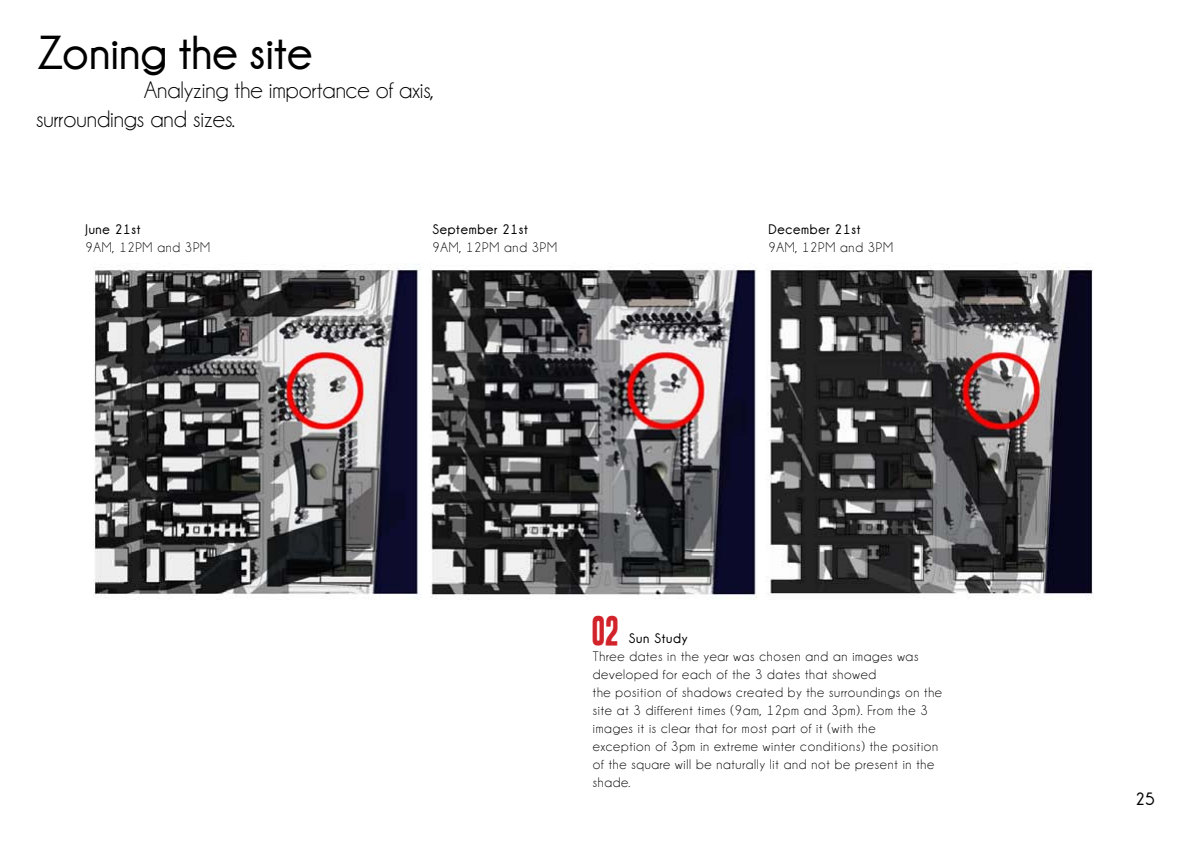
<style>
.page{position:relative;width:1191px;height:842px;background:#fff}
.page>*{position:absolute;margin:0;border:0;box-sizing:border-box;transform-origin:0 0}
.t1{font:700 48px "Champagne&Limousines";color:#000}
.t2{font:36px "Headline One HPLHS";color:#d2232a}
.t3{font:24px/28.8px "Champagne&Limousines";color:#000}
.t4{font:700 18px "Champagne&Limousines";color:#000}
.t5{font:14px/18px "Champagne&Limousines";letter-spacing:.05em;color:#000}
.t6{font:700 14px "Champagne&Limousines";letter-spacing:.05em;color:#000}
</style>
<div class="page">
<img style="left:93px;top:264px;width:1001px;height:336px">
<h1 class="t1" style="left:36px;top:26px;width:277px">Zoning the site</h1>
<h3 class="t3" style="left:36px;top:76px;width:400px;text-indent:108px">Analyzing the importance of axis, surroundings and sizes.</h3>
<p class="t6" style="left:85px;top:221px;width:57px">June 21st</p>
<p class="t5" style="left:85px;top:238px;width:126px">9AM, 12PM and 3PM</p>
<p class="t6" style="left:432px;top:221px;width:97px">September 21st</p>
<p class="t5" style="left:432px;top:238px;width:126px">9AM, 12PM and 3PM</p>
<p class="t6" style="left:768px;top:221px;width:93px">December 21st</p>
<p class="t5" style="left:768px;top:238px;width:126px">9AM, 12PM and 3PM</p>
<h2 class="t2" style="left:593px;top:613px;width:28px">02</h2>
<p class="t6" style="left:629px;top:631px;width:60px">Sun Study</p>
<p class="t5" style="left:593px;top:648px;width:351px">Three dates in the year was chosen and an images was developed for each of the 3 dates that showed<br>the position of shadows created by the surroundings on the site at 3 different times (9am, 12pm and 3pm). From the 3 images it is clear that for most part of it (with the<br>exception of 3pm in extreme winter conditions) the position of the square will be naturally lit and not be present in the shade.</p>
<p class="t4" style="left:1135px;top:789px;width:21px">25</p>
</div>
